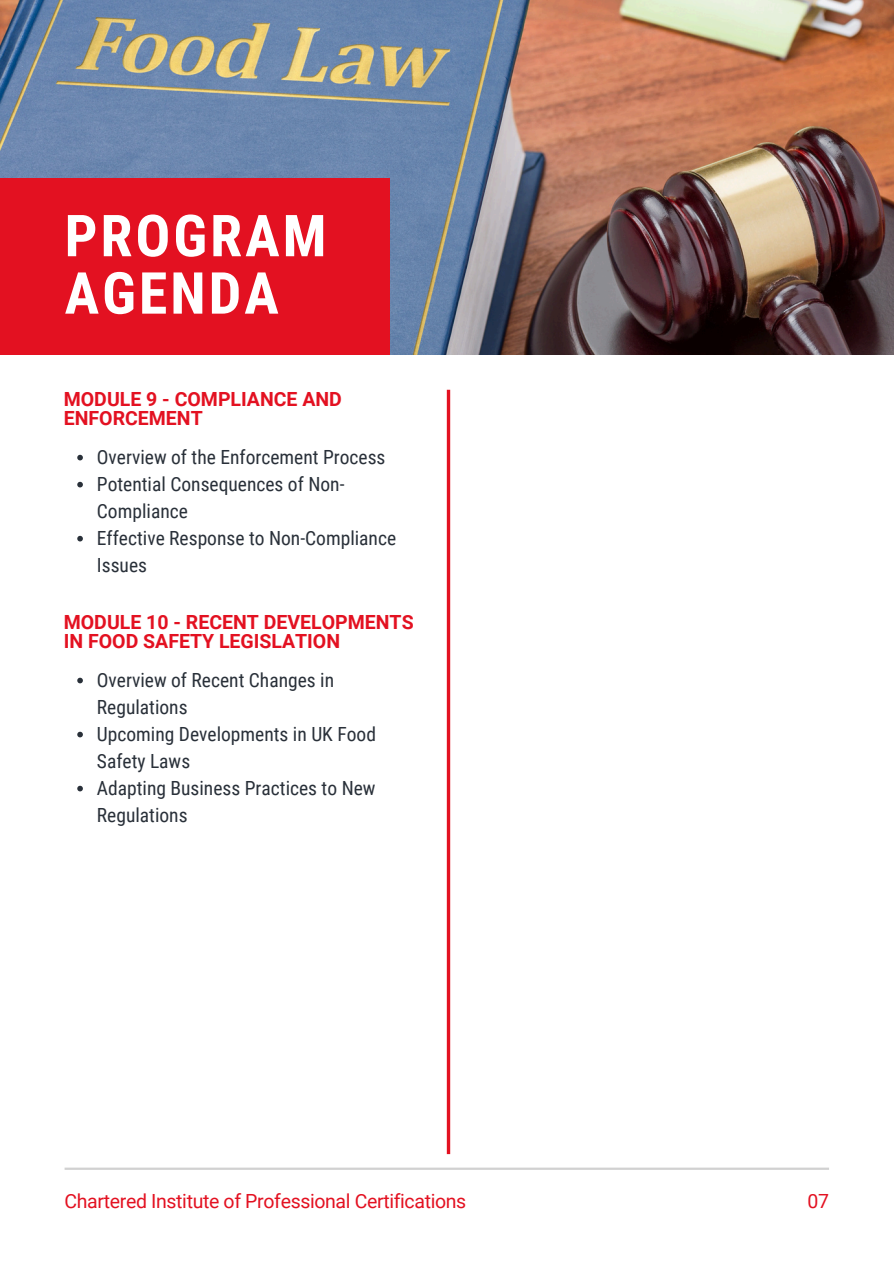
<style>
.page{position:relative;width:894px;height:1264px;background:#fff}
.page>*{position:absolute;margin:0;border:0;box-sizing:border-box;transform-origin:0 0}
.t1{font:700 57.9px/57.3px "Roboto Condensed";letter-spacing:.05em;color:#fff}
.t2{font:19.5px/27px "Roboto Condensed";color:#293039}
.t3{font:700 19.5px/19.2px "Roboto";color:#e31121}
.t4{font:19.5px "Roboto";letter-spacing:-.015em;color:#e31121}
</style>
<div class="page">
<img style="left:0;top:0;width:893px;height:355px">
<div style="left:0;top:178px;width:390px;height:176px;background:#e31121"></div>
<hr style="left:65px;top:1167px;width:763px;height:2px;background:#d1d1d1">
<svg style="left:77px;top:455px;width:6px;height:5px"></svg>
<svg style="left:77px;top:482px;width:6px;height:5px"></svg>
<svg style="left:77px;top:536px;width:6px;height:5px"></svg>
<svg style="left:77px;top:677px;width:6px;height:6px"></svg>
<svg style="left:77px;top:731px;width:6px;height:6px"></svg>
<svg style="left:77px;top:785px;width:6px;height:6px"></svg>
<svg style="left:446px;top:390px;width:4px;height:764px;background:#e8424e"></svg>
<p class="t1" style="left:65px;top:208px;width:263px">PROGRAM<br>AGENDA</p>
<p class="t3" style="left:64px;top:390px;width:279px">MODULE 9 - COMPLIANCE AND<br>ENFORCEMENT</p>
<p class="t2" style="left:97px;top:443px;width:290px">Overview of the Enforcement Process</p>
<h1 class="t2" style="left:97px;top:470px;width:249px">Potential Consequences of Non-<br>Compliance</h1>
<h2 class="t2" style="left:97px;top:524px;width:301px">Effective Response to Non-Compliance<br>Issues</h2>
<p class="t3" style="left:64px;top:613px;width:351px">MODULE 10 - RECENT DEVELOPMENTS<br>IN FOOD SAFETY LEGISLATION</p>
<p class="t2" style="left:97px;top:666px;width:239px">Overview of Recent Changes in<br>Regulations</p>
<p class="t2" style="left:97px;top:720px;width:280px">Upcoming Developments in UK Food<br>Safety Laws</p>
<h2 class="t2" style="left:97px;top:774px;width:280px">Adapting Business Practices to New<br>Regulations</h2>
<p class="t4" style="left:65px;top:1189px;width:403px">Chartered Institute of Professional Certifications</p>
<p class="t4" style="left:807px;top:1189px;width:23px">07</p>
</div>
